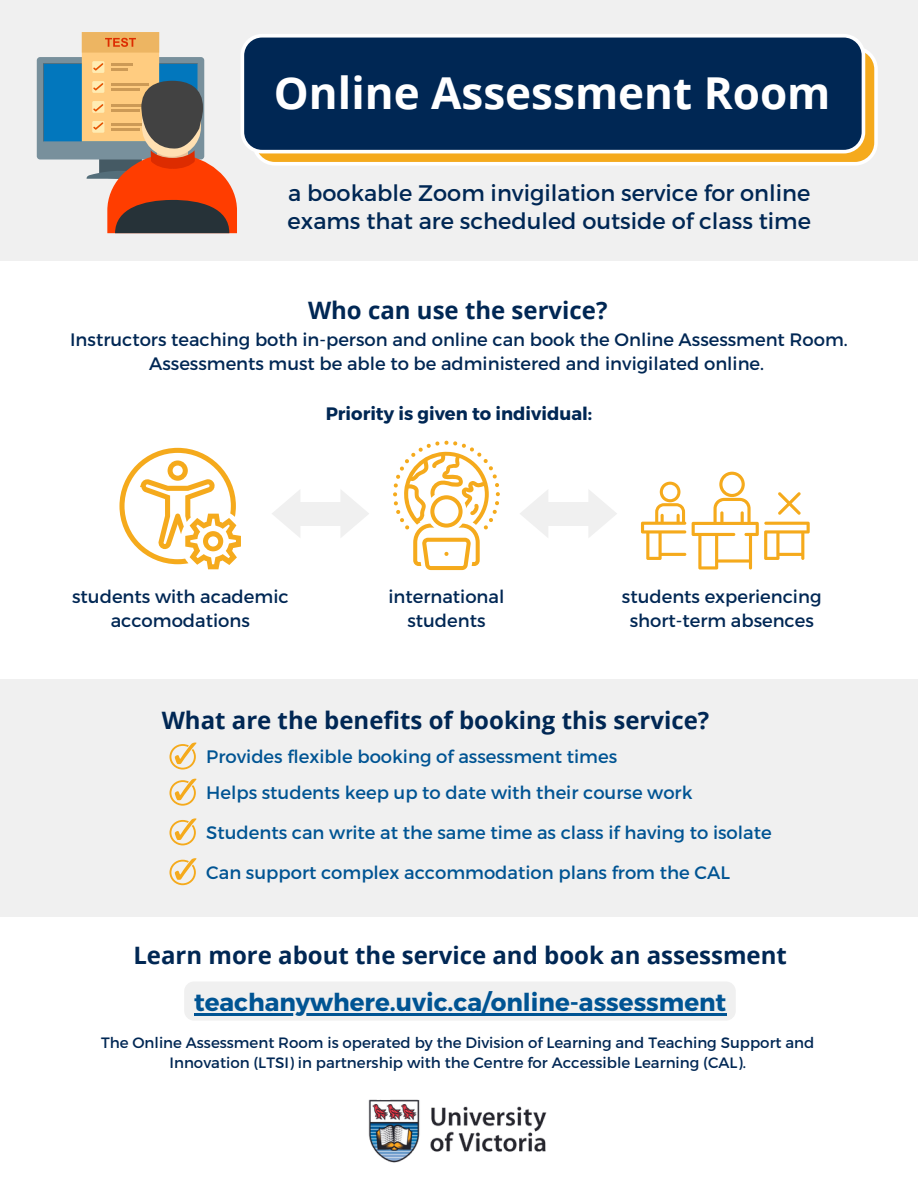
<style>
.page{position:relative;width:918px;height:1188px;background:#fff}
.page>*{position:absolute;margin:0;border:0;box-sizing:border-box;transform-origin:0 0}
.t1{font:700 44.1px "Open Sans";color:#fff}
.t2{font:700 24.6px "Montserrat";color:#005493}
.t3{font:700 24px "Open Sans";color:#002754}
.t4{font:22.5px/28.2px "Montserrat";color:#002754}
.t5{font:18px/24.8px "Montserrat";color:#002754;text-align:center}
.t6{font:18px "Montserrat";color:#005493}
.t7{font:700 18px "Montserrat";color:#002754}
.t8{font:15px/20.2px "Montserrat";color:#002754;text-align:center}
</style>
<div class="page">
<svg style="left:393px;top:441px;width:107px;height:129px"></svg>
<svg style="left:119px;top:448px;width:122px;height:121px"></svg>
<div style="left:293px;top:502px;width:55px;height:23px;background:#f0f0f0"></div>
<svg style="left:272px;top:490px;width:28px;height:47px"></svg>
<svg style="left:340px;top:490px;width:29px;height:47px"></svg>
<div style="left:541px;top:502px;width:55px;height:23px;background:#f0f0f0"></div>
<svg style="left:520px;top:490px;width:28px;height:47px"></svg>
<svg style="left:588px;top:490px;width:29px;height:47px"></svg>
<svg style="left:641px;top:482px;width:45px;height:78px"></svg>
<svg style="left:692px;top:472px;width:118px;height:98px"></svg>
<div style="left:0;top:0;width:918px;height:261px;background:#f0f0f0"></div>
<svg style="left:255px;top:49px;width:623px;height:116px;fill:#fff"></svg>
<div style="left:256px;top:50px;width:618px;height:112px;background:#f5aa1c;border-radius:19px"></div>
<svg style="left:241px;top:34px;width:624px;height:119px;background:#11355f"></svg>
<svg style="left:37px;top:32px;width:200px;height:201px"></svg>
<div style="left:0;top:680px;width:918px;height:237px;background:#f0f0f0"></div>
<svg style="left:169px;top:743px;width:27px;height:27px"></svg>
<svg style="left:169px;top:779px;width:27px;height:27px"></svg>
<svg style="left:169px;top:818px;width:27px;height:27px"></svg>
<svg style="left:169px;top:858px;width:27px;height:27px"></svg>
<img style="left:368px;top:1099px;width:179px;height:64px">
<div style="left:184px;top:982px;width:552px;height:39px;background:#f0f0f0;border-radius:10px"></div>
<hr style="left:194px;top:1013px;width:532px;height:3px;background:#005493">
<h1 class="t1" style="left:274px;top:62px;width:558px">Online Assessment Room</h1>
<p class="t4" style="left:288px;top:178px;width:525px">a bookable Zoom invigilation service for online exams that are scheduled outside of class time</p>
<h3 class="t3" style="left:308px;top:293px;width:301px">Who can use the service?</h3>
<p class="t5" style="left:70px;top:326px;width:779px">Instructors teaching both in-person and online can book the Online Assessment Room.<br>Assessments must be able to be administered and invigilated online.</p>
<p class="t7" style="left:326px;top:402px;width:268px">Priority is given to individual:</p>
<p class="t5" style="left:72px;top:583px;width:218px">students with academic accomodations</p>
<p class="t5" style="left:622px;top:583px;width:201px">students experiencing short-term absences</p>
<p class="t5" style="left:388px;top:583px;width:118px">international students</p>
<h3 class="t3" style="left:162px;top:703px;width:549px">What are the benefits of booking this service?</h3>
<p class="t6" style="left:206px;top:745px;width:412px">Provides flexible booking of assessment times</p>
<p class="t6" style="left:206px;top:781px;width:488px">Helps students keep up to date with their course work</p>
<p class="t6" style="left:206px;top:821px;width:567px">Students can write at the same time as class if having to isolate</p>
<p class="t6" style="left:206px;top:861px;width:525px">Can support complex accommodation plans from the CAL</p>
<h3 class="t3" style="left:133px;top:938px;width:655px">Learn more about the service and book an assessment</h3>
<h2 class="t2" style="left:194px;top:986px;width:534px">teachanywhere.uvic.ca/online-assessment</h2>
<p class="t8" style="left:101px;top:1031px;width:715px">The Online Assessment Room is operated by the Division of Learning and Teaching Support and<br>Innovation (LTSI) in partnership with the Centre for Accessible Learning (CAL).</p>
</div>
